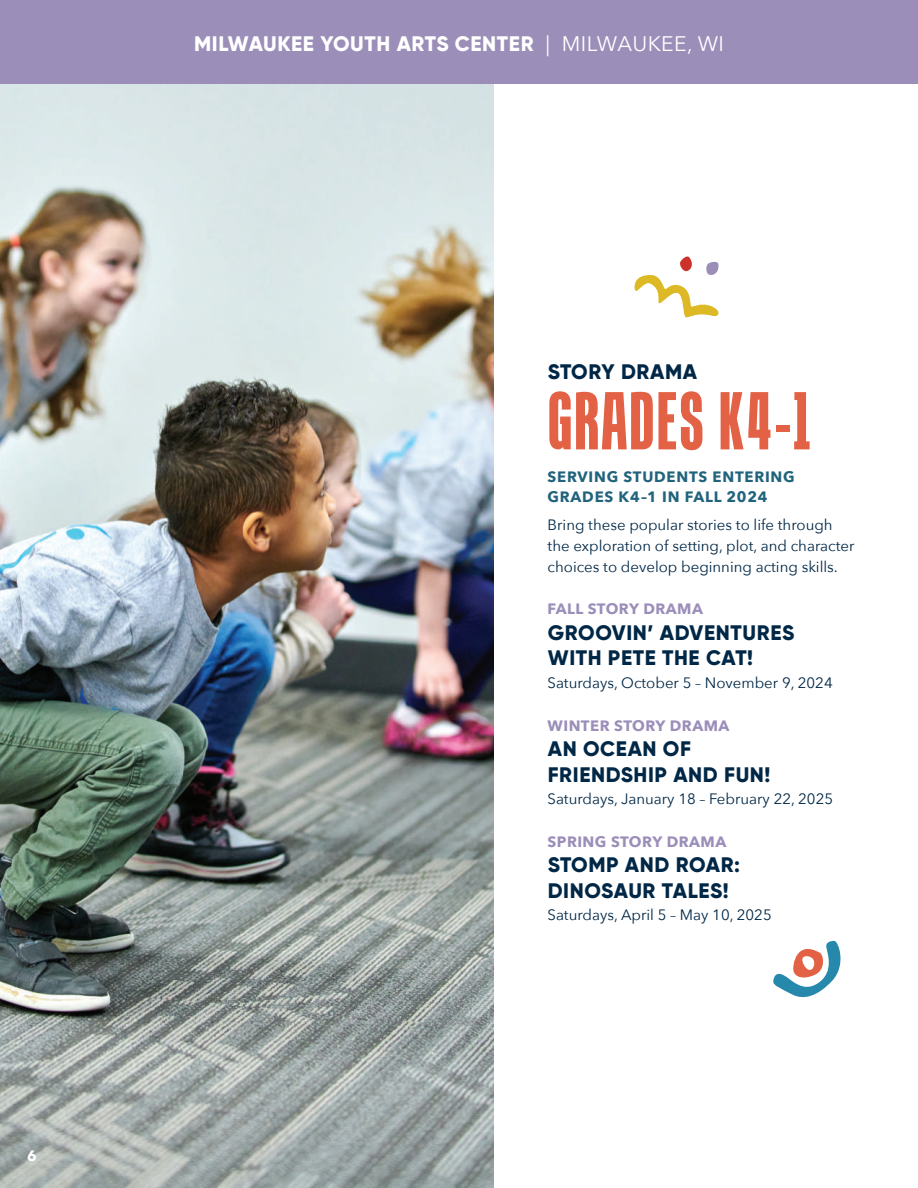
<style>
.page{position:relative;width:918px;height:1188px;background:#fff}
.page>*{position:absolute;margin:0;border:0;box-sizing:border-box;transform-origin:0 0}
.t1{font:700 75px "Tandelle Rg";letter-spacing:.025em;color:#e36145}
.t2{font:800 21px/25.5px "Gilroy";letter-spacing:.03em;color:#002746}
.t3{font:800 21px "Gilroy";letter-spacing:.03em;color:#fff}
.t4{font:15px/21px "Avenir Next";color:#002746}
.t5{font:700 15px "Avenir Next";letter-spacing:.03em;color:#9b8eb9}
.t6{font:700 15px/19.5px "Avenir Next";letter-spacing:.05em;color:#21637d}
.t7{font:700 15px "Avenir Next";color:#fff}
.s1{font-family:"Avenir Next";font-weight:400}
</style>
<div class="page">
<img style="left:0;top:84px;width:494px;height:1104px">
<svg style="left:773px;top:940px;width:68px;height:58px"></svg>
<svg style="left:634px;top:256px;width:85px;height:62px"></svg>
<div style="left:0;top:0;width:918px;height:84px;background:#9b8eb9"></div>
<p class="t7" style="left:27px;top:1143px;width:11px">6</p>
<h2 class="t3" style="left:194px;top:30px;width:531px">MILWAUKEE YOUTH ARTS CENTER <span class="s1">| MILWAUKEE, WI</span></h2>
<h2 class="t2" style="left:548px;top:358px;width:151px">STORY DRAMA</h2>
<h1 class="t1" style="left:548px;top:375px;width:268px">GRADES K4-1</h1>
<p class="t6" style="left:548px;top:467px;width:249px">SERVING STUDENTS ENTERING<br>GRADES K4–1 IN FALL 2024</p>
<p class="t4" style="left:548px;top:513px;width:308px">Bring these popular stories to life through the exploration of setting, plot, and character choices to develop beginning acting skills.</p>
<p class="t5" style="left:548px;top:596px;width:157px">FALL STORY DRAMA</p>
<h2 class="t2" style="left:548px;top:620px;width:248px">GROOVIN’ ADVENTURES<br>WITH PETE THE CAT!</h2>
<p class="t4" style="left:548px;top:672px;width:287px">Saturdays, October 5 – November 9, 2024</p>
<p class="t5" style="left:548px;top:712px;width:183px">WINTER STORY DRAMA</p>
<h2 class="t2" style="left:548px;top:736px;width:224px">AN OCEAN OF<br>FRIENDSHIP AND FUN!</h2>
<p class="t4" style="left:548px;top:788px;width:287px">Saturdays, January 18 – February 22, 2025</p>
<p class="t5" style="left:548px;top:829px;width:180px">SPRING STORY DRAMA</p>
<h2 class="t2" style="left:548px;top:852px;width:194px">STOMP AND ROAR:<br>DINOSAUR TALES!</h2>
<p class="t4" style="left:548px;top:904px;width:226px">Saturdays, April 5 – May 10, 2025</p>
</div>
